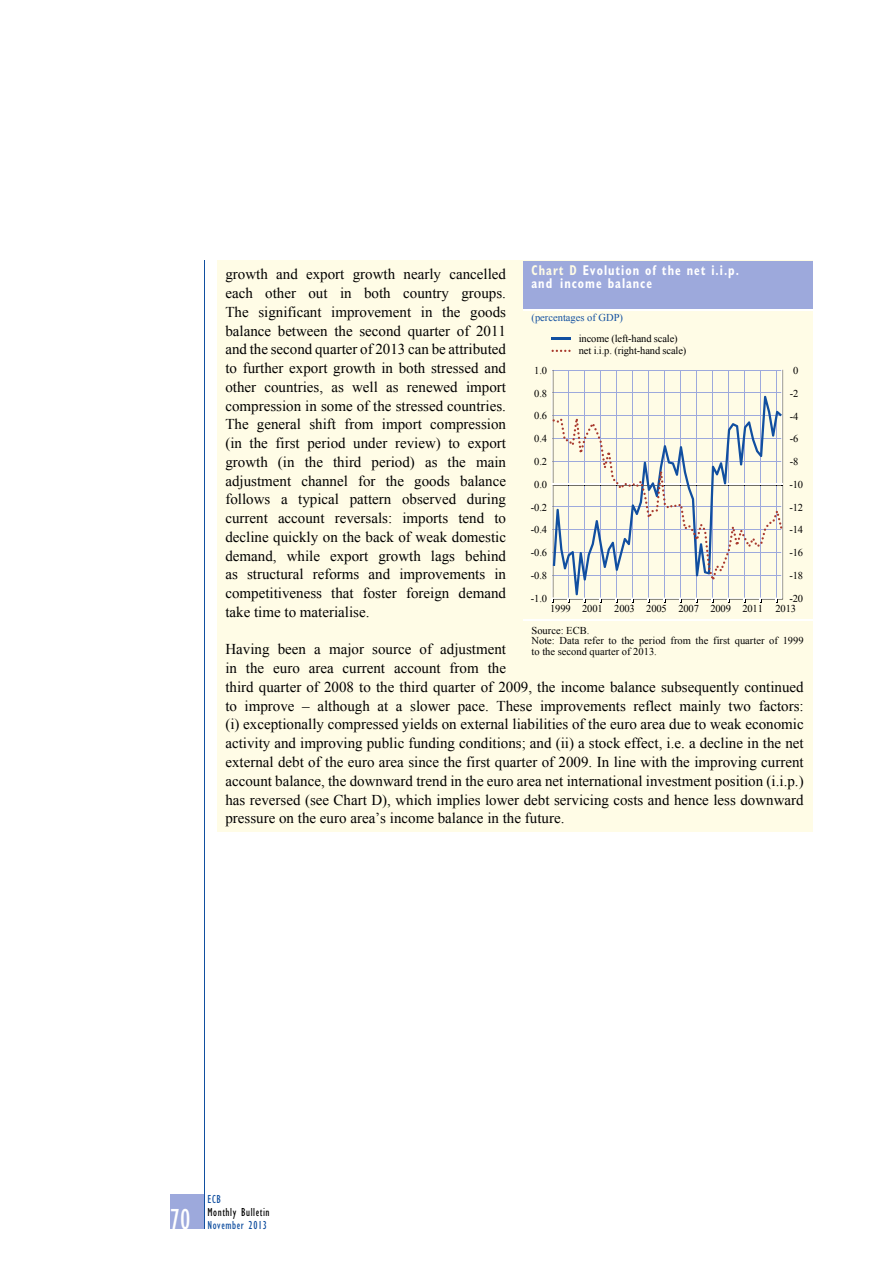
<style>
.page{position:relative;width:893px;height:1263px;background:#fff}
.page>*{position:absolute;margin:0;border:0;box-sizing:border-box;transform-origin:0 0}
.t1{font:condensed 30px "Gill Sans Myriad";color:#fff;scale:.95 1}
.t2{font:15px/18.8px "Times New Roman WGL";color:#000;text-align:justify}
.t3{font:700 condensed 14.25px/13.5px "Gill Sans Myriad";letter-spacing:.08em;color:#fff;scale:.85 1}
.t4{font:condensed 12px "Gill Sans Myriad";letter-spacing:.05em;color:#114fa0;scale:.95 1}
.t5{font:condensed 12px "Gill Sans Myriad";letter-spacing:.05em;color:#000;scale:.95 1}
.t6{font:10.5px/10.5px "Times New Roman WGL";color:#000}
.t7{font:10.5px "Times New Roman WGL";color:#114fa0}
.s1{color:#fffce6}
</style>
<div class="page">
<div style="left:170px;top:1195px;width:34px;height:34px;background:#9da9dc"></div>
<hr style="left:204px;top:261px;width:1px;height:968px;background:#114fa0">
<div style="left:217px;top:261px;width:595px;height:571px;background:#fffce6"></div>
<div style="left:523px;top:261px;width:289px;height:49px;background:#9da9dc"></div>
<hr style="left:523px;top:309px;width:289px;height:1px;background:#fff">
<hr style="left:523px;top:619px;width:289px;height:2px;background:#fff">
<hr style="left:551px;top:338px;width:20px;height:2px;background:#114fa0">
<svg style="left:551px;top:350px;width:20px;height:2px"></svg>
<svg style="left:551px;top:369px;width:231px;height:230px"></svg>
<svg style="left:553px;top:396px;width:229px;height:199px"></svg>
<svg style="left:552px;top:415px;width:231px;height:165px"></svg>
<p class="t3" style="left:531px;top:263px;width:246px"><span class="s1">Chart d</span> evolution of the net i.i.p. and income balance</p>
<p class="t7" style="left:531px;top:310px;width:93px">(percentages of GDP)</p>
<p class="t6" style="left:579px;top:332px;width:109px;line-height:12px">income (left-hand scale) net i.i.p. (right-hand scale)</p>
<p class="t2" style="left:225px;top:265px;width:282px">growth and export growth nearly cancelled each other out in both country groups.<br>The significant improvement in the goods balance between the second quarter of 2011 and the second quarter of 2013 can be attributed to further export growth in both stressed and other countries, as well as renewed import compression in some of the stressed countries.<br>The general shift from import compression (in the first period under review) to export growth (in the third period) as the main adjustment channel for the goods balance follows a typical pattern observed during current account reversals: imports tend to decline quickly on the back of weak domestic demand, while export growth lags behind as structural reforms and improvements in competitiveness that foster foreign demand take time to materialise.</p>
<p class="t2" style="left:225px;top:640px;width:580px;text-align:left">Having been a major source of adjustment<br>in the euro area current account from the<br>third quarter of 2008 to the third quarter of 2009, the income balance subsequently continued to improve – although at a slower pace. These improvements reflect mainly two factors: (i) exceptionally compressed yields on external liabilities of the euro area due to weak economic activity and improving public funding conditions; and (ii) a stock effect, i.e. a decline in the net external debt of the euro area since the first quarter of 2009. In line with the improving current account balance, the downward trend in the euro area net international investment position (i.i.p.) has reversed (see Chart D), which implies lower debt servicing costs and hence less downward pressure on the euro area’s income balance in the future.</p>
<p class="t6" style="left:534px;top:365px;width:14px">1.0</p>
<p class="t6" style="left:793px;top:365px;width:7px">0</p>
<p class="t6" style="left:534px;top:388px;width:14px">0.8</p>
<p class="t6" style="left:790px;top:388px;width:10px">-2</p>
<p class="t6" style="left:534px;top:411px;width:14px">0.6</p>
<p class="t6" style="left:790px;top:411px;width:10px">-4</p>
<p class="t6" style="left:534px;top:433px;width:14px">0.4</p>
<p class="t6" style="left:790px;top:433px;width:10px">-6</p>
<p class="t6" style="left:534px;top:456px;width:14px">0.2</p>
<p class="t6" style="left:790px;top:456px;width:10px">-8</p>
<p class="t6" style="left:534px;top:479px;width:14px">0.0</p>
<p class="t6" style="left:789px;top:479px;width:15px">-10</p>
<p class="t6" style="left:531px;top:502px;width:18px">-0.2</p>
<p class="t6" style="left:789px;top:502px;width:15px">-12</p>
<p class="t6" style="left:531px;top:524px;width:18px">-0.4</p>
<p class="t6" style="left:789px;top:524px;width:15px">-14</p>
<p class="t6" style="left:531px;top:547px;width:18px">-0.6</p>
<p class="t6" style="left:789px;top:547px;width:15px">-16</p>
<p class="t6" style="left:531px;top:570px;width:18px">-0.8</p>
<p class="t6" style="left:789px;top:570px;width:15px">-18</p>
<p class="t6" style="left:531px;top:593px;width:18px">-1.0</p>
<p class="t6" style="left:789px;top:593px;width:15px">-20</p>
<p class="t6" style="left:550px;top:603px;width:247px">1999 2001 2003 2005 2007 2009 2011 2013</p>
<p class="t6" style="left:531px;top:625px;width:274px">Source: ECB.<br>Note: Data refer to the period from the first quarter of 1999 to the second quarter of 2013.</p>
<h1 class="t1" style="left:170px;top:1201px;width:23px">70</h1>
<p class="t4" style="left:207px;top:1191px;width:16px">ECB</p>
<p class="t5" style="left:207px;top:1205px;width:67px">Monthly Bulletin</p>
<p class="t4" style="left:207px;top:1218px;width:64px">November 2013</p>
</div>
